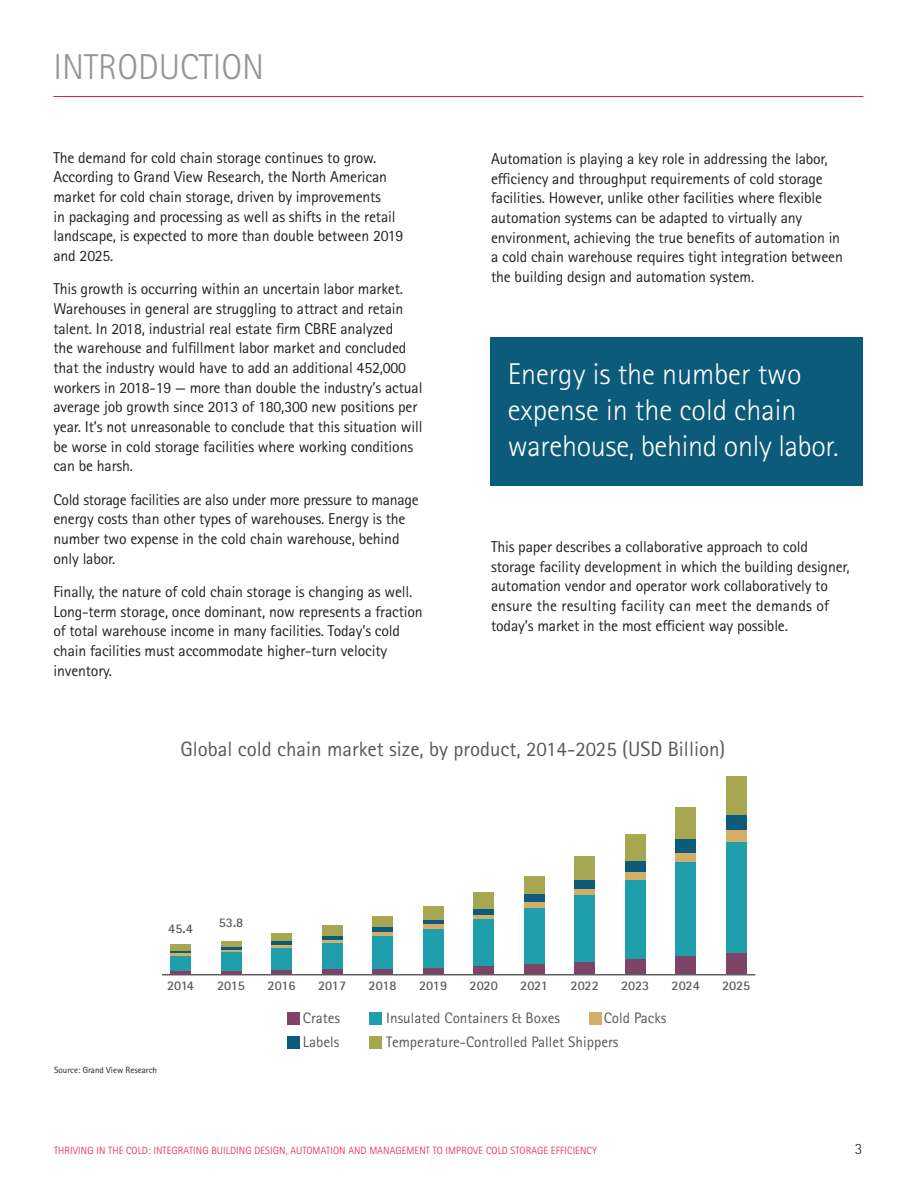
<style>
.page{position:relative;width:918px;height:1188px;background:#fff}
.page>*{position:absolute;margin:0;border:0;box-sizing:border-box;transform-origin:0 0}
.Subheads_-_24pt{font:300 36px "Rotis Sans Serif Pro";color:#939598}
.Callout_Copy{font:300 30px/36px "Rotis Sans Serif Pro";color:#fff}
.t1{font:20.85px "Rotis Sans Serif Pro";color:#57585a}
.Body_Copy_Black{font:15.75px/19.6px "Rotis Sans Serif Pro";letter-spacing:-.01em;color:#231f20}
.t2{font:300 15.75px "Rotis Sans Serif Pro";color:#231f20}
.t3{font:15.15px "Rotis Sans Serif Pro";color:#57585a}
.t4{font:700 13.2px "Rotis Sans Serif Pro";color:#57585a}
.t5{font:300 10.5px "Rotis Sans Serif Pro";letter-spacing:.01em;color:#ed1845}
.Note_author__7pt{font:9px "Rotis Sans Serif Pro";color:#231f20}
</style>
<div class="page">
<div style="left:491px;top:338px;width:372px;height:148px;background:#0d5b7b"></div>
<hr style="left:162px;top:974px;width:593px;height:1px;background:#57585a">
<div style="left:726px;top:953px;width:21px;height:21px;background:#7e4467"></div>
<div style="left:726px;top:842px;width:21px;height:111px;background:#1e9fab"></div>
<div style="left:726px;top:830px;width:21px;height:12px;background:#d2ae68"></div>
<div style="left:726px;top:814px;width:21px;height:16px;background:#0d5b7b"></div>
<div style="left:726px;top:776px;width:21px;height:38px;background:#a7a751"></div>
<div style="left:675px;top:955px;width:21px;height:19px;background:#7e4467"></div>
<div style="left:675px;top:862px;width:21px;height:93px;background:#1e9fab"></div>
<div style="left:675px;top:852px;width:21px;height:10px;background:#d2ae68"></div>
<div style="left:675px;top:839px;width:21px;height:14px;background:#0d5b7b"></div>
<div style="left:675px;top:807px;width:21px;height:32px;background:#a7a751"></div>
<div style="left:625px;top:959px;width:21px;height:15px;background:#7e4467"></div>
<div style="left:625px;top:880px;width:21px;height:79px;background:#1e9fab"></div>
<div style="left:625px;top:872px;width:21px;height:8px;background:#d2ae68"></div>
<div style="left:625px;top:860px;width:21px;height:12px;background:#0d5b7b"></div>
<div style="left:625px;top:834px;width:21px;height:26px;background:#a7a751"></div>
<div style="left:574px;top:962px;width:21px;height:12px;background:#7e4467"></div>
<div style="left:574px;top:895px;width:21px;height:67px;background:#1e9fab"></div>
<div style="left:574px;top:888px;width:21px;height:7px;background:#d2ae68"></div>
<div style="left:574px;top:880px;width:21px;height:8px;background:#0d5b7b"></div>
<div style="left:574px;top:856px;width:21px;height:24px;background:#a7a751"></div>
<div style="left:524px;top:964px;width:21px;height:10px;background:#7e4467"></div>
<div style="left:524px;top:907px;width:21px;height:57px;background:#1e9fab"></div>
<div style="left:524px;top:902px;width:21px;height:6px;background:#d2ae68"></div>
<div style="left:524px;top:894px;width:21px;height:7px;background:#0d5b7b"></div>
<div style="left:524px;top:876px;width:21px;height:17px;background:#a7a751"></div>
<div style="left:473px;top:965px;width:21px;height:9px;background:#7e4467"></div>
<div style="left:473px;top:919px;width:21px;height:46px;background:#1e9fab"></div>
<hr style="left:473px;top:915px;width:21px;height:4px;background:#d2ae68">
<div style="left:473px;top:909px;width:21px;height:6px;background:#0d5b7b"></div>
<div style="left:473px;top:892px;width:21px;height:17px;background:#a7a751"></div>
<div style="left:423px;top:968px;width:21px;height:6px;background:#7e4467"></div>
<div style="left:423px;top:928px;width:21px;height:40px;background:#1e9fab"></div>
<div style="left:423px;top:923px;width:21px;height:5px;background:#d2ae68"></div>
<svg style="left:423px;top:919px;width:21px;height:4px"></svg>
<div style="left:423px;top:906px;width:21px;height:13px;background:#a7a751"></div>
<div style="left:372px;top:969px;width:21px;height:5px;background:#7e4467"></div>
<div style="left:372px;top:936px;width:21px;height:33px;background:#1e9fab"></div>
<hr style="left:372px;top:932px;width:21px;height:4px;background:#d2ae68">
<div style="left:372px;top:927px;width:21px;height:5px;background:#0d5b7b"></div>
<div style="left:372px;top:916px;width:21px;height:11px;background:#a7a751"></div>
<div style="left:322px;top:969px;width:21px;height:5px;background:#7e4467"></div>
<div style="left:322px;top:942px;width:21px;height:27px;background:#1e9fab"></div>
<hr style="left:322px;top:939px;width:21px;height:3px;background:#d2ae68">
<hr style="left:322px;top:936px;width:21px;height:4px;background:#0d5b7b">
<div style="left:322px;top:925px;width:21px;height:11px;background:#a7a751"></div>
<div style="left:271px;top:969px;width:21px;height:5px;background:#7e4467"></div>
<div style="left:271px;top:948px;width:21px;height:21px;background:#1e9fab"></div>
<svg style="left:271px;top:944px;width:21px;height:4px"></svg>
<hr style="left:271px;top:941px;width:21px;height:3px;background:#0d5b7b">
<div style="left:271px;top:933px;width:21px;height:8px;background:#a7a751"></div>
<hr style="left:221px;top:971px;width:21px;height:3px;background:#7e4467">
<div style="left:221px;top:952px;width:21px;height:19px;background:#1e9fab"></div>
<hr style="left:221px;top:950px;width:21px;height:2px;background:#d2ae68">
<hr style="left:221px;top:947px;width:21px;height:3px;background:#0d5b7b">
<div style="left:221px;top:941px;width:21px;height:6px;background:#a7a751"></div>
<hr style="left:170px;top:971px;width:21px;height:3px;background:#7e4467">
<div style="left:170px;top:956px;width:21px;height:15px;background:#1e9fab"></div>
<hr style="left:170px;top:953px;width:21px;height:3px;background:#d2ae68">
<hr style="left:170px;top:951px;width:21px;height:2px;background:#0d5b7b">
<div style="left:170px;top:944px;width:21px;height:7px;background:#a7a751"></div>
<div style="left:287px;top:1012px;width:13px;height:13px;background:#7e4467"></div>
<div style="left:369px;top:1012px;width:13px;height:13px;background:#1e9fab"></div>
<div style="left:287px;top:1036px;width:13px;height:13px;background:#0d5b7b"></div>
<div style="left:369px;top:1036px;width:13px;height:13px;background:#a7a751"></div>
<div style="left:589px;top:1012px;width:13px;height:13px;background:#d2ae68"></div>
<hr style="left:53px;top:96px;width:810px;height:1px;background:#ed1845">
<p class="Subheads_-_24pt" style="left:53px;top:46px;width:212px">INTRODUCTION</p>
<p class="Body_Copy_Black" style="left:53px;top:148px;width:352px">The demand for cold chain storage continues to grow.<br>According to Grand View Research, the North American market for cold chain storage, driven by improvements<br>in packaging and processing as well as shifts in the retail landscape, is expected to more than double between 2019 and 2025.</p>
<p class="Body_Copy_Black" style="left:53px;top:279px;width:371px">This growth is occurring within an uncertain labor market.<br>Warehouses in general are struggling to attract and retain talent. In 2018, industrial real estate firm CBRE analyzed<br>the warehouse and fulfillment labor market and concluded that the industry would have to add an additional 452,000 workers in 2018-19 — more than double the industry’s actual average job growth since 2013 of 180,300 new positions per year. It’s not unreasonable to conclude that this situation will be worse in cold storage facilities where working conditions can be harsh.</p>
<p class="Body_Copy_Black" style="left:53px;top:490px;width:367px">Cold storage facilities are also under more pressure to manage energy costs than other types of warehouses. Energy is the number two expense in the cold chain warehouse, behind only labor.</p>
<p class="Body_Copy_Black" style="left:53px;top:582px;width:371px">Finally, the nature of cold chain storage is changing as well.<br>Long-term storage, once dominant, now represents a fraction of total warehouse income in many facilities. Today’s cold chain facilities must accommodate higher-turn velocity inventory.</p>
<p class="Body_Copy_Black" style="left:491px;top:149px;width:353px">Automation is playing a key role in addressing the labor, efficiency and throughput requirements of cold storage facilities. However, unlike other facilities where flexible automation systems can be adapted to virtually any environment, achieving the true benefits of automation in a cold chain warehouse requires tight integration between the building design and automation system.</p>
<p class="Callout_Copy" style="left:508px;top:356px;width:332px">Energy is the number two expense in the cold chain warehouse, behind only labor.</p>
<p class="Body_Copy_Black" style="left:491px;top:537px;width:360px">This paper describes a collaborative approach to cold storage facility development in which the building designer, automation vendor and operator work collaboratively to ensure the resulting facility can meet the demands of today’s market in the most efficient way possible.</p>
<p class="t1" style="left:180px;top:737px;width:546px">Global cold chain market size, by product, 2014-2025 (USD Billion)</p>
<p class="t4" style="left:168px;top:920px;width:26px">45.4</p>
<p class="t4" style="left:167px;top:977px;width:28px">2014</p>
<p class="Note_author__7pt" style="left:54px;top:1064px;width:104px">Source: Grand View Research</p>
<p class="t4" style="left:219px;top:914px;width:26px">53.8</p>
<p class="t4" style="left:217px;top:977px;width:30px">2015</p>
<p class="t4" style="left:268px;top:977px;width:30px">2016</p>
<p class="t4" style="left:318px;top:977px;width:30px">2017</p>
<p class="t4" style="left:369px;top:977px;width:30px">2018</p>
<p class="t4" style="left:419px;top:977px;width:30px">2019</p>
<p class="t4" style="left:470px;top:977px;width:30px">2020</p>
<p class="t4" style="left:520px;top:977px;width:29px">2021</p>
<p class="t4" style="left:571px;top:977px;width:30px">2022</p>
<p class="t4" style="left:621px;top:977px;width:30px">2023</p>
<p class="t4" style="left:672px;top:977px;width:30px">2024</p>
<p class="t4" style="left:722px;top:977px;width:30px">2025</p>
<p class="t3" style="left:386px;top:1009px;width:175px">Insulated Containers &amp; Boxes</p>
<p class="t3" style="left:604px;top:1009px;width:64px">Cold Packs</p>
<p class="t3" style="left:303px;top:1009px;width:39px">Crates</p>
<p class="t3" style="left:303px;top:1033px;width:38px">Labels</p>
<p class="t3" style="left:386px;top:1033px;width:234px">Temperature-Controlled Pallet Shippers</p>
<p class="t5" style="left:54px;top:1144px;width:545px">THRIVING IN THE COLD: INTEGRATING BUILDING DESIGN, AUTOMATION AND MANAGEMENT TO IMPROVE COLD STORAGE EFFICIENCY</p>
<p class="t2" style="left:855px;top:1139px;width:9px">3</p>
</div>
